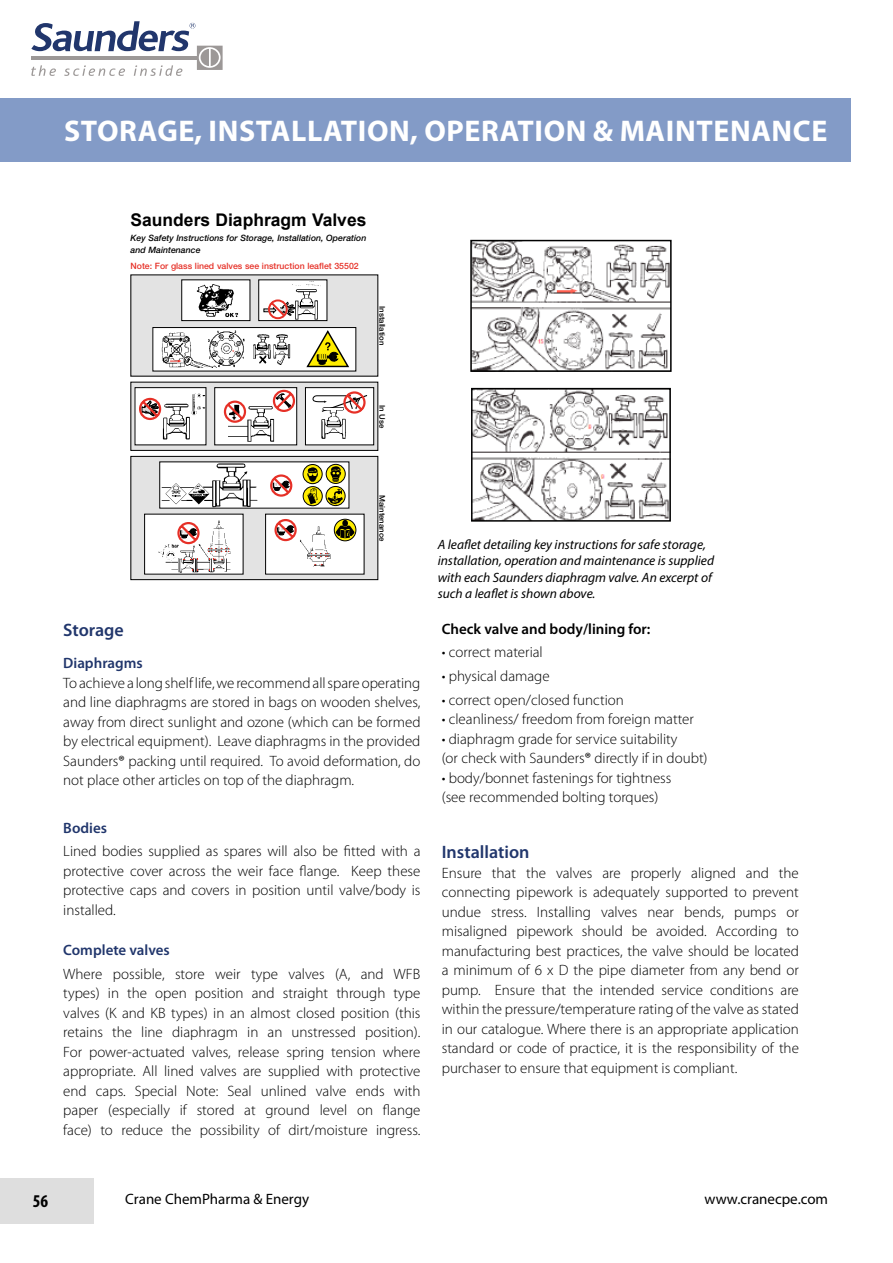
<style>
.page{position:relative;width:893px;height:1263px;background:#fff}
.page>*{position:absolute;margin:0;border:0;box-sizing:border-box;transform-origin:0 0}
.t1{font:700 30px "Myriad Pro";letter-spacing:.02em;color:#fff}
.t2{font:600 18px "Myriad Pro";color:#21366c}
.t3{font:700 condensed 18px "Myriad Pro";color:#000}
.t4{font:700 17.4px "Arial";color:#000}
.t5{font:300 15px/19.5px "Myriad Pro";color:#000;text-align:justify}
.t6{font:15px "Myriad Pro";color:#000}
.t7{font:600 15px "Myriad Pro";color:#21366c}
.t8{font:600 15px "Myriad Pro";color:#000}
.t9{font:italic 13.5px/16.5px "Myriad Pro";color:#000}
.t10{font:italic 500 8.7px/11.7px "Helvetica Neue";color:#000}
.t11{font:500 8.7px "Helvetica Neue";color:#e63027}
.t12{font:500 7.8px "Helvetica Neue";color:#000}
.t13{font:500 2.85px "Helvetica Neue";color:#e63027}
.s1{font-weight:400}
</style>
<div class="page">
<svg style="left:31px;top:21px;width:192px;height:55px"></svg>
<div style="left:0;top:98px;width:850px;height:64px;background:#839bc7"></div>
<div style="left:0;top:1178px;width:94px;height:45px;background:#dedede"></div>
<div style="left:131px;top:275px;width:247px;height:101px;background:#e3e3e3"></div>
<svg style="left:133px;top:384px;width:243px;height:65px;background:#d0d0d0"></svg>
<div style="left:131px;top:382px;width:247px;height:69px;border:1px solid #000"></div>
<div style="left:131px;top:456px;width:247px;height:124px;background:#e3e3e3"></div>
<div style="left:131px;top:456px;width:247px;height:124px;border:1px solid #000"></div>
<div style="left:153px;top:328px;width:203px;height:43px;background:#fff"></div>
<img style="left:161px;top:330px;width:130px;height:38px">
<div style="left:153px;top:327px;width:203px;height:44px;border:1px solid #000"></div>
<div style="left:182px;top:280px;width:68px;height:41px;background:#fff"></div>
<img style="left:196px;top:284px;width:43px;height:33px">
<div style="left:181px;top:280px;width:69px;height:41px;border:1px solid #000"></div>
<div style="left:259px;top:280px;width:68px;height:41px;background:#fff"></div>
<img style="left:292px;top:284px;width:29px;height:35px">
<div style="left:258px;top:280px;width:69px;height:41px;border:1px solid #000"></div>
<div style="left:135px;top:388px;width:71px;height:57px;background:#fff"></div>
<img style="left:162px;top:393px;width:42px;height:47px">
<div style="left:160px;top:462px;width:189px;height:46px;background:#fff"></div>
<img style="left:162px;top:464px;width:96px;height:42px">
<div style="left:145px;top:514px;width:98px;height:60px;background:#fff"></div>
<img style="left:158px;top:521px;width:73px;height:51px">
<svg style="left:184px;top:558px;width:14px;height:2px"></svg>
<svg style="left:209px;top:558px;width:14px;height:2px"></svg>
<svg style="left:208px;top:548px;width:21px;height:4px"></svg>
<div style="left:266px;top:514px;width:98px;height:60px;background:#fff"></div>
<img style="left:300px;top:526px;width:31px;height:40px">
<svg style="left:311px;top:553px;width:17px;height:4px"></svg>
<div style="left:215px;top:388px;width:82px;height:57px;background:#fff"></div>
<img style="left:229px;top:406px;width:46px;height:36px">
<div style="left:214px;top:387px;width:83px;height:58px;border:1px solid #000"></div>
<div style="left:305px;top:388px;width:69px;height:57px;background:#fff"></div>
<img style="left:321px;top:415px;width:25px;height:24px">
<div style="left:305px;top:387px;width:69px;height:58px;border:1px solid #000"></div>
<svg style="left:264px;top:298px;width:31px;height:22px"></svg>
<svg style="left:306px;top:330px;width:43px;height:38px"></svg>
<svg style="left:139px;top:397px;width:23px;height:23px"></svg>
<svg style="left:272px;top:389px;width:24px;height:24px"></svg>
<svg style="left:313px;top:391px;width:55px;height:24px"></svg>
<svg style="left:326px;top:464px;width:19px;height:19px"></svg>
<div style="left:326px;top:464px;width:20px;height:20px;border:1px solid #000;border-radius:50%"></div>
<svg style="left:330px;top:466px;width:11px;height:17px"></svg>
<svg style="left:326px;top:486px;width:19px;height:20px"></svg>
<div style="left:326px;top:486px;width:19px;height:20px;border:1px solid #000;border-radius:50%"></div>
<svg style="left:327px;top:489px;width:16px;height:16px"></svg>
<svg style="left:303px;top:464px;width:19px;height:20px"></svg>
<div style="left:303px;top:464px;width:19px;height:20px;border:1px solid #000;border-radius:50%"></div>
<svg style="left:307px;top:467px;width:11px;height:14px"></svg>
<svg style="left:303px;top:487px;width:19px;height:19px"></svg>
<div style="left:303px;top:486px;width:20px;height:20px;border:1px solid #000;border-radius:50%"></div>
<svg style="left:307px;top:488px;width:11px;height:16px"></svg>
<svg style="left:270px;top:474px;width:23px;height:23px"></svg>
<svg style="left:165px;top:483px;width:44px;height:21px"></svg>
<svg style="left:176px;top:521px;width:25px;height:24px"></svg>
<svg style="left:274px;top:519px;width:23px;height:23px"></svg>
<svg style="left:334px;top:519px;width:22px;height:22px"></svg>
<div style="left:334px;top:519px;width:22px;height:22px;border:1px solid #000;border-radius:50%"></div>
<div style="left:342px;top:520px;width:6px;height:7px;background:#000;border-radius:50%"></div>
<svg style="left:336px;top:525px;width:18px;height:13px"></svg>
<svg style="left:170px;top:360px;width:11px;height:2px"></svg>
<img style="left:474px;top:391px;width:194px;height:128px">
<div style="left:471px;top:388px;width:200px;height:134px;border:2px solid #000"></div>
<img style="left:473px;top:243px;width:196px;height:126px">
<div style="left:470px;top:240px;width:202px;height:132px;border:2px solid #000"></div>
<svg style="left:223px;top:400px;width:24px;height:24px"></svg>
<h1 class="t1" style="left:64px;top:114px;width:765px">STORAGE, INSTALLATION, OPERATION &amp; MAINTENANCE</h1>
<p class="t4" style="left:131px;top:208px;width:237px">Saunders Diaphragm Valves</p>
<p class="t10" style="left:131px;top:232px;width:237px">Key Safety Instructions for Storage, Installation, Operation and Maintenance</p>
<p class="t11" style="left:131px;top:260px;width:230px">Note: For glass lined valves see instruction leaflet 35502</p>
<p class="t13" style="left:233px;top:350px;width:3px">9</p>
<p class="t12" style="left:387px;top:306px;width:41px;rotate:90deg">Installation</p>
<p class="t12" style="left:387px;top:405px;width:24px;rotate:90deg">In Use</p>
<p class="t12" style="left:387px;top:495px;width:48px;rotate:90deg">Maintenance</p>
<p class="t2" style="left:63px;top:620px;width:62px">Storage</p>
<p class="t7" style="left:63px;top:655px;width:81px">Diaphragms</p>
<p class="t5" style="left:63px;top:673px;width:359px">To achieve a long shelf life, we recommend all spare operating and line diaphragms are stored in bags on wooden shelves, away from direct sunlight and ozone (which can be formed by electrical equipment). Leave diaphragms in the provided Saunders<span class="s1">®</span> packing until required. To avoid deformation, do not place other articles on top of the diaphragm.</p>
<p class="t7" style="left:63px;top:819px;width:45px">Bodies</p>
<p class="t5" style="left:63px;top:842px;width:359px">Lined bodies supplied as spares will also be fitted with a protective cover across the weir face flange. Keep these protective caps and covers in position until valve/body is installed.</p>
<p class="t7" style="left:63px;top:941px;width:108px">Complete valves</p>
<p class="t5" style="left:63px;top:964px;width:359px">Where possible, store weir type valves (A, and WFB types) in the open position and straight through type valves (K and KB types) in an almost closed position (this retains the line diaphragm in an unstressed position).<br>For power-actuated valves, release spring tension where appropriate. All lined valves are supplied with protective end caps. Special Note: Seal unlined valve ends with paper (especially if stored at ground level on flange face) to reduce the possibility of dirt/moisture ingress.</p>
<p class="t9" style="left:438px;top:536px;width:278px">A leaflet detailing key instructions for safe storage, installation, operation and maintenance is supplied with each Saunders diaphragm valve. An excerpt of such a leaflet is shown above.</p>
<p class="t8" style="left:442px;top:620px;width:210px">Check valve and body/lining for:</p>
<p class="t5" style="left:442px;top:643px;width:103px">• correct material</p>
<p class="t5" style="left:442px;top:666px;width:109px">• physical damage</p>
<p class="t5" style="left:442px;top:690px;width:184px">• correct open/closed function</p>
<p class="t5" style="left:442px;top:710px;width:254px">• cleanliness/ freedom from foreign matter</p>
<p class="t5" style="left:442px;top:729px;width:267px">• diaphragm grade for service suitability<br>(or check with Saunders<span class="s1">®</span> directly if in doubt)</p>
<p class="t5" style="left:442px;top:768px;width:231px">• body/bonnet fastenings for tightness (see recommended bolting torques)</p>
<p class="t2" style="left:442px;top:842px;width:89px">Installation</p>
<p class="t5" style="left:442px;top:863px;width:359px">Ensure that the valves are properly aligned and the connecting pipework is adequately supported to prevent undue stress. Installing valves near bends, pumps or misaligned pipework should be avoided. According to manufacturing best practices, the valve should be located a minimum of 6 x D the pipe diameter from any bend or pump. Ensure that the intended service conditions are within the pressure/temperature rating of the valve as stated in our catalogue. Where there is an appropriate application standard or code of practice, it is the responsibility of the purchaser to ensure that equipment is compliant.</p>
<p class="t3" style="left:33px;top:1191px;width:17px">56</p>
<p class="t6" style="left:125px;top:1190px;width:185px">Crane ChemPharma &amp; Energy</p>
<p class="t6" style="left:704px;top:1190px;width:125px">www.cranecpe.com</p>
</div>
